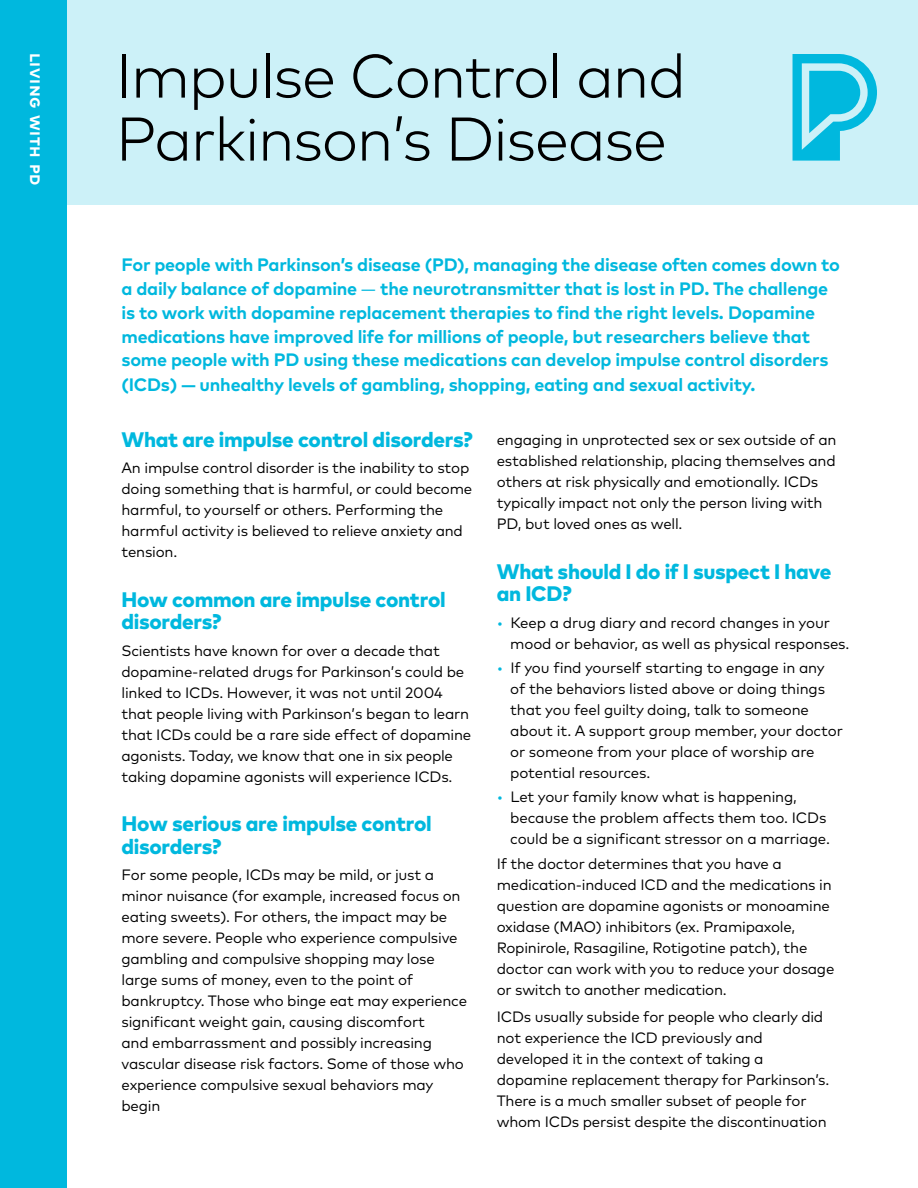
<style>
.page{position:relative;width:918px;height:1188px;background:#fff}
.page>*{position:absolute;margin:0;border:0;box-sizing:border-box;transform-origin:0 0}
.t1{font:300 61.5px/63px "Mark OT";letter-spacing:-.025em;color:#000}
.t2{font:800 21px/22.5px "Mark OT";letter-spacing:-.015em;color:#00b8de}
.t3{font:700 18px/24px "Mark OT";letter-spacing:-.015em;color:#00b8de}
.t4{font:700 18px "Mark OT";letter-spacing:.04em;color:#fff}
.t5{font:15px/21px "Mark OT";letter-spacing:-.015em;color:#000}
.s1{font-weight:400}
.s2{color:#00b8de}
</style>
<div class="page">
<div style="left:68px;top:0;width:850px;height:205px;background:#ccf1f8"></div>
<div style="left:0;top:0;width:68px;height:1188px;background:#00b8de"></div>
<svg style="left:793px;top:54px;width:84px;height:107px"></svg>
<p class="t4" style="left:48px;top:53px;width:134px;rotate:90deg">Living with PD</p>
<h1 class="t1" style="left:116px;top:44px;width:572px">Impulse Control and<br>Parkinson’s Disease</h1>
<p class="t3" style="left:122px;top:252px;width:720px">For people with Parkinson’s disease (PD), managing the disease often comes down to a daily balance of dopamine <span class="s1">—</span> the neurotransmitter that is lost in PD. The challenge is to work with dopamine replacement therapies to find the right levels. Dopamine medications have improved life for millions of people, but researchers believe that some people with PD using these medications can develop impulse control disorders (ICDs) — unhealthy levels of gambling, shopping, eating and sexual activity.</p>
<h2 class="t2" style="left:122px;top:428px;width:353px">What are impulse control disorders?</h2>
<p class="t5" style="left:122px;top:457px;width:352px">An impulse control disorder is the inability to stop doing something that is harmful, or could become harmful, to yourself or others. Performing the harmful activity is believed to relieve anxiety and tension.</p>
<h2 class="t2" style="left:122px;top:588px;width:326px">How common are impulse control disorders?</h2>
<p class="t5" style="left:121px;top:640px;width:351px">Scientists have known for over a decade that dopamine-related drugs for Parkinson’s could be linked to ICDs. However, it was not until 2004 that people living with Parkinson’s began to learn that ICDs could be a rare side effect of dopamine agonists. Today, we know that one in six people taking dopamine agonists will experience ICDs.</p>
<h2 class="t2" style="left:121px;top:812px;width:312px">How serious are impulse control disorders?</h2>
<p class="t5" style="left:121px;top:864px;width:347px">For some people, ICDs may be mild, or just a minor nuisance (for example, increased focus on eating sweets). For others, the impact may be more severe. People who experience compulsive gambling and compulsive shopping may lose large sums of money, even to the point of bankruptcy. Those who binge eat may experience significant weight gain, causing discomfort<br>and embarrassment and possibly increasing vascular disease risk factors. Some of those who experience compulsive sexual behaviors may begin</p>
<p class="t5" style="left:497px;top:429px;width:341px">engaging in unprotected sex or sex outside of an established relationship, placing themselves and others at risk physically and emotionally. ICDs typically impact not only the person living with PD, but loved ones as well.</p>
<h2 class="t2" style="left:497px;top:560px;width:336px">What should I do if I suspect I have an ICD?</h2>
<p class="t5" style="left:510px;top:612px;width:341px;text-indent:-13px"><span class="s2">•</span> Keep a drug diary and record changes in your mood or behavior, as well as physical responses.</p>
<p class="t5" style="left:510px;top:657px;width:334px;text-indent:-14px"><span class="s2">•</span> If you find yourself starting to engage in any of the behaviors listed above or doing things that you feel guilty doing, talk to someone about it. A support group member, your doctor or someone from your place of worship are potential resources.</p>
<p class="t5" style="left:510px;top:786px;width:321px;text-indent:-13px"><span class="s2">•</span> Let your family know what is happening, because the problem affects them too. ICDs could be a significant stressor on a marriage.</p>
<p class="t5" style="left:497px;top:853px;width:339px">If the doctor determines that you have a medication-induced ICD and the medications in question are dopamine agonists or monoamine oxidase (MAO) inhibitors (ex. Pramipaxole, Ropinirole, Rasagiline, Rotigotine patch), the doctor can work with you to reduce your dosage or switch to another medication.</p>
<p class="t5" style="left:497px;top:1006px;width:334px">ICDs usually subside for people who clearly did not experience the ICD previously and developed it in the context of taking a dopamine replacement therapy for Parkinson’s.<br>There is a much smaller subset of people for whom ICDs persist despite the discontinuation</p>
</div>
